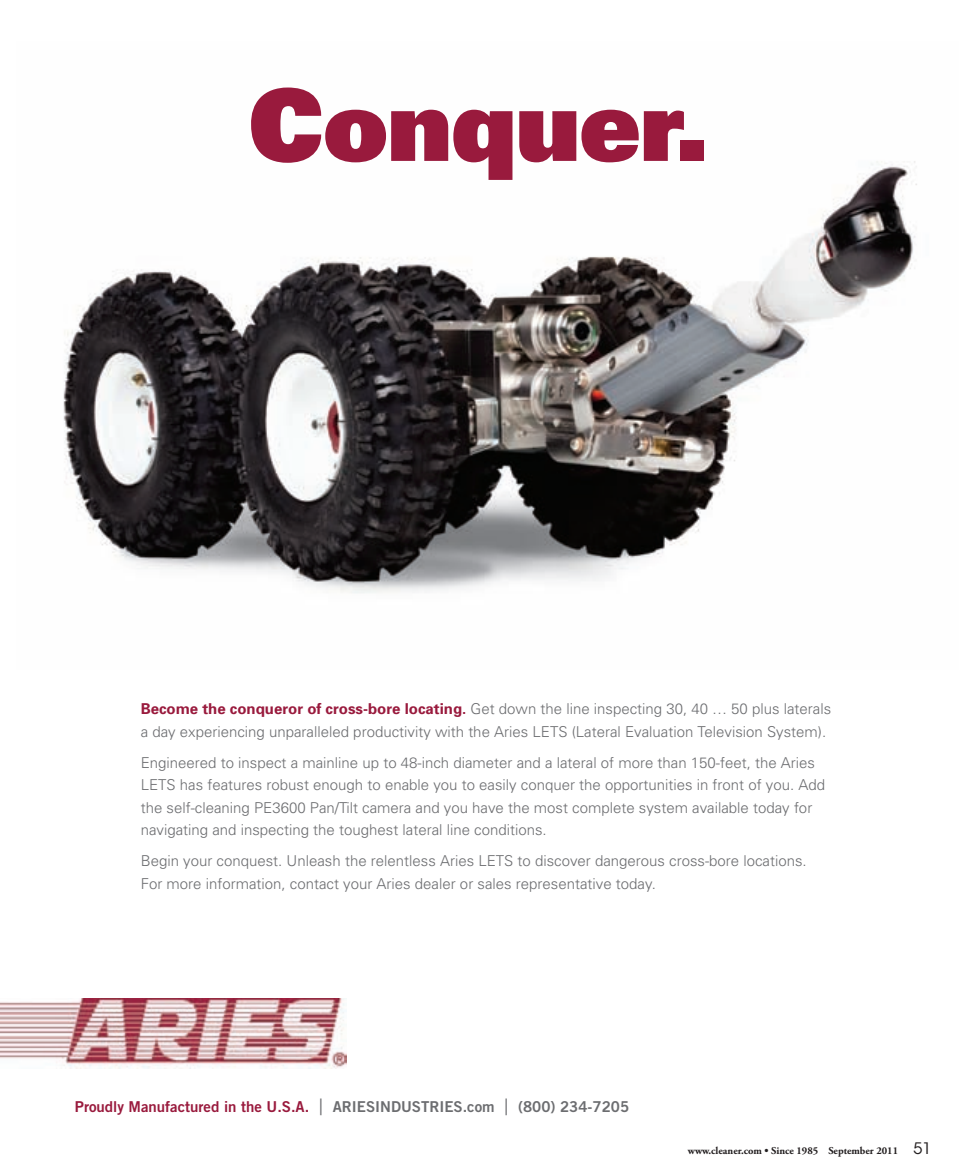
<style>
.page{position:relative;width:972px;height:1175px;background:#fff}
.page>*{position:absolute;margin:0;border:0;box-sizing:border-box;transform-origin:0 0}
.t1{font:900 99px "Univers";letter-spacing:-.01em;color:#991a3d}
.t2{font:300 15px/22.5px "Univers";color:#6c6d70}
.t3{font:15px "Trade Gothic Bold Two";color:#6c6d70}
.t4{font:700 10.5px "Adobe Garamond Pro";color:#231f20}
.s1{font-weight:700;color:#991a3d}
.s2{color:#991a3d}
.s3{font-family:"Trade Gothic";font-weight:300;font-size:22.5px}
.s4{font-family:"ITC Avant Garde Std";font-weight:400;font-size:15.75px}
</style>
<div class="page">
<img style="left:63px;top:161px;width:854px;height:432px">
<img style="left:0;top:998px;width:346px;height:70px">
<h1 class="t1" style="left:249px;top:60px;width:462px">Conquer.</h1>
<p class="t2" style="left:141px;top:697px;width:692px"><span class="s1">Become the conqueror of cross-bore locating.</span> Get down the line inspecting 30, 40 … 50 plus laterals a day experiencing unparalleled productivity with the Aries LETS (Lateral Evaluation Television System).</p>
<p class="t2" style="left:141px;top:751px;width:686px">Engineered to inspect a mainline up to 48-inch diameter and a lateral of more than 150-feet, the Aries LETS has features robust enough to enable you to easily conquer the opportunities in front of you. Add the self-cleaning PE3600 Pan/Tilt camera and you have the most complete system available today for navigating and inspecting the toughest lateral line conditions.</p>
<p class="t2" style="left:141px;top:850px;width:668px">Begin your conquest. Unleash the relentless Aries LETS to discover dangerous cross-bore locations.<br>For more information, contact your Aries dealer or sales representative today.</p>
<p class="t3" style="left:75px;top:1097px;width:556px"><span class="s2">Proudly Manufactured in the U.S.A.</span> <span class="s3">|</span> ARIESINDUSTRIES.com <span class="s3">|</span> (800) 234-7205</p>
<p class="t4" style="left:688px;top:1144px;width:245px">www.cleaner.com • Since 1985 September 2011 <span class="s4">51</span></p>
</div>
